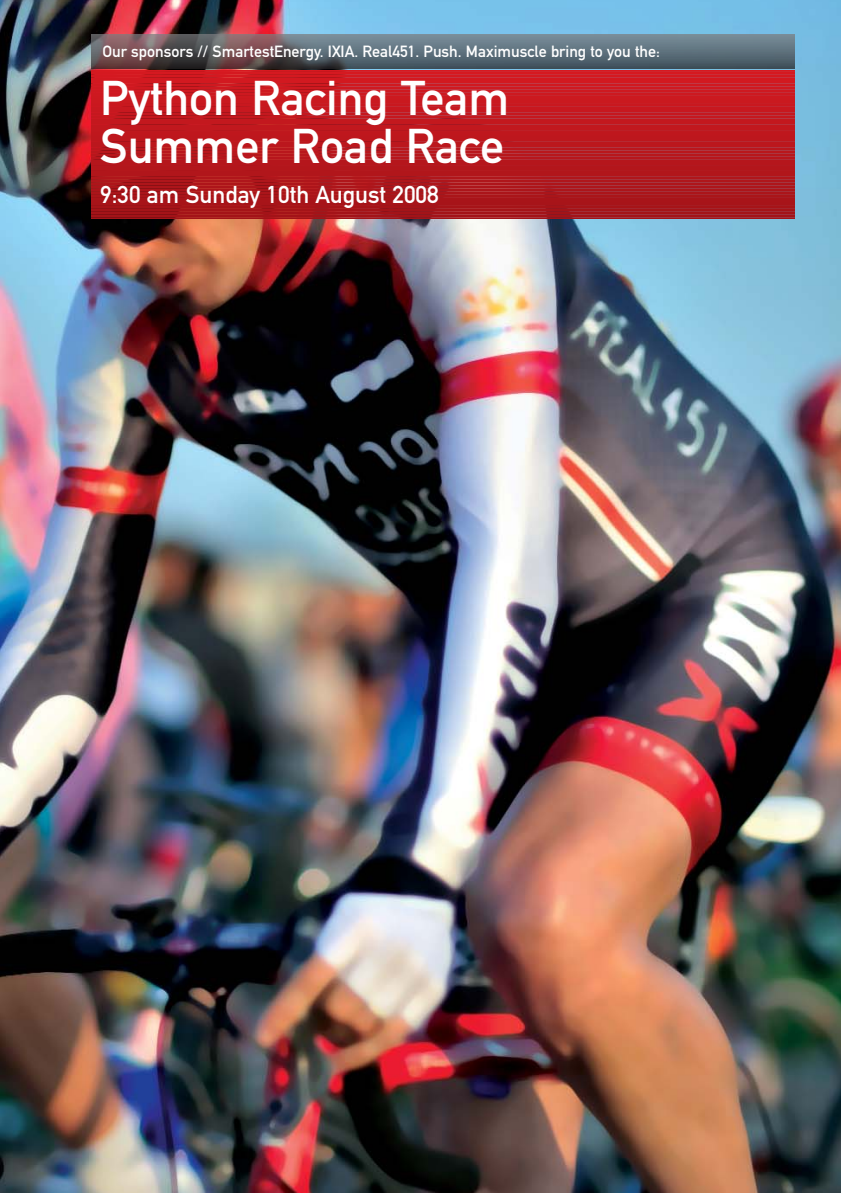
<style>
.page{position:relative;width:841px;height:1193px;background:#fff}
.page>*{position:absolute;margin:0;border:0;box-sizing:border-box;transform-origin:0 0}
.t1{font:48px/48px "DIN Mittelschrift";color:#fff}
.t2{font:24px "DIN Mittelschrift";color:#fff}
.t3{font:16px "DIN Mittelschrift";color:#fff}
</style>
<div class="page">
<img style="left:0;top:0;width:841px;height:1192px">
<p class="t3" style="left:102px;top:45px;width:559px">Our sponsors // SmartestEnergy. IXIA. Real451. Push. Maximuscle bring to you the:</p>
<h1 class="t1" style="left:100px;top:79px;width:410px">Python Racing Team<br>Summer Road Race</h1>
<h2 class="t2" style="left:100px;top:186px;width:340px">9:30 am Sunday 10th August 2008</h2>
</div>
